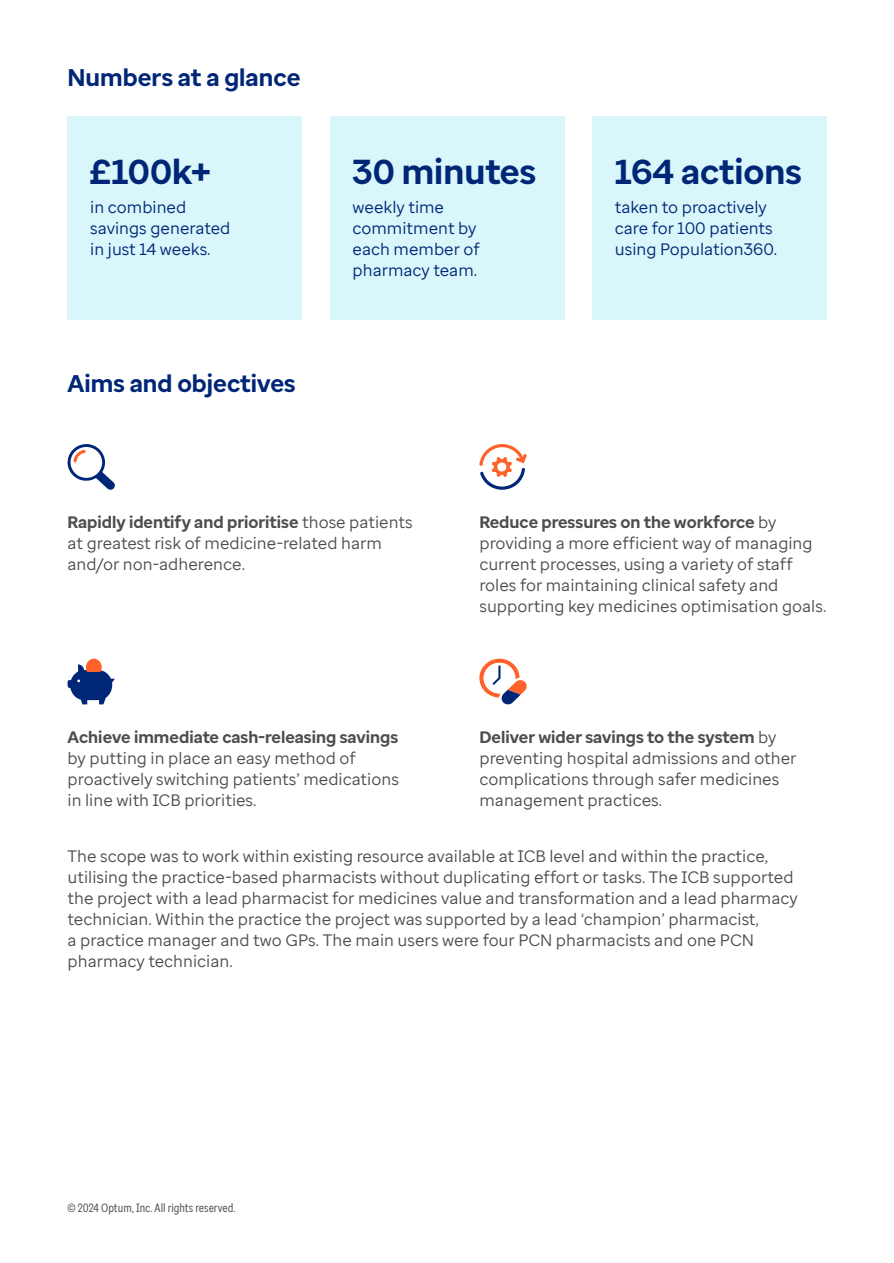
<style>
.page{position:relative;width:894px;height:1263px;background:#fff}
.page>*{position:absolute;margin:0;border:0;box-sizing:border-box;transform-origin:0 0}
.Big_stats{font:700 34.5px "Enterprise Sans";color:#002677}
.Heading_2{font:700 24px "Enterprise Sans";color:#002677}
.Body_text{font:16.5px/21px "Enterprise Sans";color:#4b4d4f}
.Stat_text{font:16.5px/21px "Enterprise Sans";color:#002677}
.Disclaimer{font:12px "Enterprise Sans Cond";color:#4b4d4f}
.s1{font-weight:700}
</style>
<div class="page">
<div style="left:68px;top:117px;width:234px;height:203px;background:#d9f6fa"></div>
<div style="left:330px;top:117px;width:234px;height:203px;background:#d9f6fa"></div>
<div style="left:592px;top:117px;width:234px;height:203px;background:#d9f6fa"></div>
<svg style="left:67px;top:444px;width:48px;height:46px"></svg>
<svg style="left:479px;top:444px;width:47px;height:46px"></svg>
<div style="left:497px;top:462px;width:9px;height:9px;background:#fff;border-radius:50%"></div>
<svg style="left:67px;top:658px;width:48px;height:46px"></svg>
<svg style="left:479px;top:658px;width:48px;height:47px"></svg>
<h2 class="Heading_2" style="left:68px;top:62px;width:234px">Numbers at a glance</h2>
<p class="Big_stats" style="left:90px;top:149px;width:122px">£100k+</p>
<p class="Big_stats" style="left:352px;top:149px;width:185px">30 minutes</p>
<p class="Big_stats" style="left:614px;top:149px;width:188px">164 actions</p>
<p class="Stat_text" style="left:90px;top:197px;width:142px">in combined savings generated in just 14 weeks.</p>
<p class="Stat_text" style="left:352px;top:197px;width:129px">weekly time commitment by each member of pharmacy team.</p>
<p class="Stat_text" style="left:614px;top:197px;width:164px">taken to proactively care for 100 patients using Population360.</p>
<h2 class="Heading_2" style="left:68px;top:368px;width:229px">Aims and objectives</h2>
<p class="Body_text" style="left:68px;top:512px;width:346px"><span class="s1">Rapidly identify and prioritise</span> those patients at greatest risk of medicine-related harm and/or non-adherence.</p>
<p class="Body_text" style="left:68px;top:726px;width:333px"><span class="s1">Achieve immediate cash-releasing savings </span>by putting in place an easy method of proactively switching patients’ medications in line with ICB priorities.</p>
<p class="Body_text" style="left:479px;top:512px;width:348px"><span class="s1">Reduce pressures on the workforce</span> by providing a more efficient way of managing current processes, using a variety of staff roles for maintaining clinical safety and supporting key medicines optimisation goals.</p>
<p class="Body_text" style="left:479px;top:726px;width:318px"><span class="s1">Deliver wider savings to the system</span> by preventing hospital admissions and other complications through safer medicines management practices.</p>
<p class="Body_text" style="left:68px;top:845px;width:731px">The scope was to work within existing resource available at ICB level and within the practice, utilising the practice-based pharmacists without duplicating effort or tasks. The ICB supported the project with a lead pharmacist for medicines value and transformation and a lead pharmacy technician. Within the practice the project was supported by a lead ‘champion’ pharmacist,<br>a practice manager and two GPs. The main users were four PCN pharmacists and one PCN pharmacy technician.</p>
<p class="Disclaimer" style="left:68px;top:1200px;width:169px">© 2024 Optum, Inc. All rights reserved.</p>
</div>
